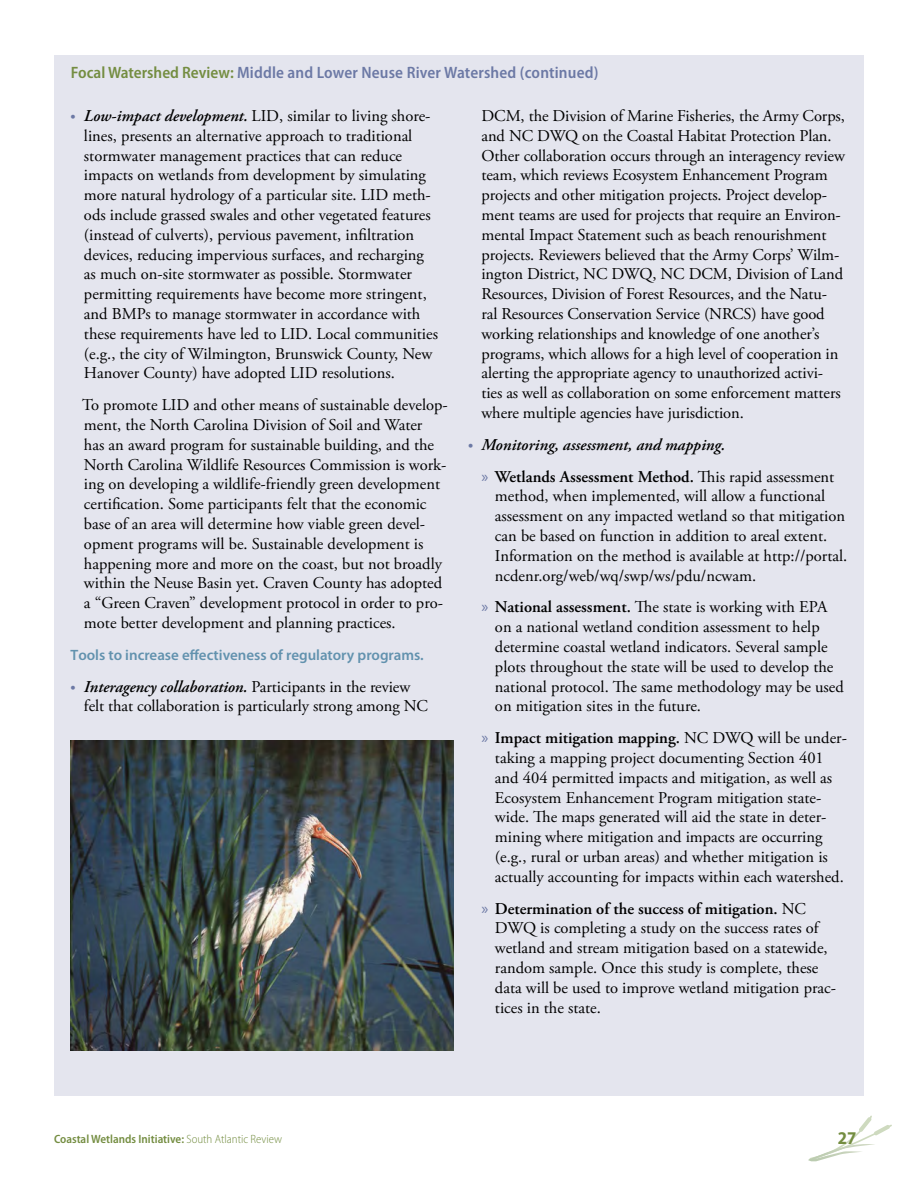
<style>
.page{position:relative;width:918px;height:1188px;background:#fff}
.page>*{position:absolute;margin:0;border:0;box-sizing:border-box;transform-origin:0 0}
.t1{font:700 semi-condensed 18px "Myriad Pro";color:#748d41}
.t2{font:16.5px/19.8px "Adobe Garamond Pro";color:#000}
.t3{font:italic 600 16.5px/31.8px "Adobe Garamond Pro";color:#000}
.t4{font:600 semi-condensed 16.5px "Myriad Pro";letter-spacing:.005em;color:#6c79a5}
.t5{font:600 15px "Myriad Pro";color:#6292ae}
.t6{font:600 semi-condensed 12px "Myriad Pro";color:#748d41}
.s1{color:#748d41}
.s2{font-family:"Myriad Pro";font-weight:600;color:#6c79a5}
.s3{font-weight:600;font-style:italic}
.s4{font-family:"Myriad Pro";font-style:normal;color:#6c79a5}
.s5{font-family:"Myriad Pro";font-weight:400;font-style:normal;color:#6c79a5}
.s6{font-style:normal}
.s7{font-weight:400;font-style:normal}
.s8{font-family:"Myriad Pro";color:#6c79a5}
.s9{font-weight:600}
.s10{font-weight:300}
</style>
<div class="page">
<svg style="left:808px;top:1115px;width:84px;height:46px"></svg>
<div style="left:54px;top:55px;width:810px;height:1040px;background:#e4e5ee"></div>
<img style="left:70px;top:741px;width:384px;height:309px">
<p class="t4" style="left:71px;top:63px;width:529px"><span class="s1">Focal Watershed Review:</span> Middle and Lower Neuse River Watershed (continued)</p>
<p class="t2" style="left:84px;top:106px;width:356px;text-indent:-13px"><span class="s2">•</span> <span class="s3">Low-impact development.</span> LID, similar to living shore&shy;lines, presents an alternative approach to traditional stormwater management practices that can reduce impacts on wetlands from development by simulating more natural hydrology of a particular site. LID meth&shy;ods include grassed swales and other vegetated features (instead of culverts), pervious pavement, infiltration devices, reducing impervious surfaces, and recharging as much on-site stormwater as possible. Stormwater permitting requirements have become more stringent, and BMPs to manage stormwater in accordance with these requirements have led to LID. Local communities (e.g., the city of Wilmington, Brunswick County, New Hanover County) have adopted LID resolutions.</p>
<p class="t2" style="left:82px;top:396px;width:367px">To promote LID and other means of sustainable develop&shy;ment, the North Carolina Division of Soil and Water<br>has an award program for sustainable building, and the North Carolina Wildlife Resources Commission is work&shy;ing on developing a wildlife-friendly green development certification. Some participants felt that the economic base of an area will determine how viable green devel&shy;opment programs will be. Sustainable development is happening more and more on the coast, but not broadly within the Neuse Basin yet. Craven County has adopted a “Green Craven” development protocol in order to pro&shy;mote better development and planning practices.</p>
<p class="t5" style="left:70px;top:645px;width:355px">Tools to increase effectiveness of regulatory programs.</p>
<p class="t2" style="left:84px;top:677px;width:346px;text-indent:-13px"><span class="s2">•</span> <span class="s3">Interagency collaboration.</span> Participants in the review felt that collaboration is particularly strong among NC</p>
<p class="t2" style="left:481px;top:106px;width:365px">DCM, the Division of Marine Fisheries, the Army Corps, and NC DWQ on the Coastal Habitat Protection Plan.<br>Other collaboration occurs through an interagency review team, which reviews Ecosystem Enhancement Program projects and other mitigation projects. Project develop&shy;ment teams are used for projects that require an Environ&shy;mental Impact Statement such as beach renourishment projects. Reviewers believed that the Army Corps’ Wilm&shy;ington District, NC DWQ, NC DCM, Division of Land Resources, Division of Forest Resources, and the Natu&shy;ral Resources Conservation Service (NRCS) have good working relationships and knowledge of one another’s programs, which allows for a high level of cooperation in alerting the appropriate agency to unauthorized activi&shy;ties as well as collaboration on some enforcement matters where multiple agencies have jurisdiction.</p>
<p class="t3" style="left:481px;top:429px;width:354px;text-indent:-13px"><span class="s4">•</span> Monitoring, assessment, and mapping.<br><span class="s5">»</span> <span class="s6">Wetlands Assessment Method.</span> <span class="s7">This rapid assessment</span></p>
<p class="t2" style="left:495px;top:487px;width:354px">method, when implemented, will allow a functional assessment on any impacted wetland so that mitigation can be based on function in addition to areal extent.<br>Information on the method is available at http://portal. ncdenr.org/web/wq/swp/ws/pdu/ncwam.</p>
<p class="t2" style="left:495px;top:598px;width:350px;text-indent:-13px"><span class="s8">»</span> <span class="s9">National assessment.</span> The state is working with EPA on a national wetland condition assessment to help determine coastal wetland indicators. Several sample plots throughout the state will be used to develop the national protocol. The same methodology may be used on mitigation sites in the future.</p>
<p class="t2" style="left:495px;top:729px;width:353px;text-indent:-13px"><span class="s8">»</span> <span class="s9">Impact mitigation mapping.</span> NC DWQ will be under&shy;taking a mapping project documenting Section 401 and 404 permitted impacts and mitigation, as well as Ecosystem Enhancement Program mitigation state&shy;wide. The maps generated will aid the state in deter&shy;mining where mitigation and impacts are occurring (e.g., rural or urban areas) and whether mitigation is actually accounting for impacts within each watershed.</p>
<p class="t2" style="left:495px;top:899px;width:343px;text-indent:-13px"><span class="s8">»</span> <span class="s9">Determination of the success of mitigation.</span> NC DWQ is completing a study on the success rates of wetland and stream mitigation based on a statewide, random sample. Once this study is complete, these data will be used to improve wetland mitigation prac&shy;tices in the state.</p>
<p class="t6" style="left:54px;top:1132px;width:230px">Coastal Wetlands Initiative: <span class="s10">South Atlantic Review</span></p>
<p class="t1" style="left:838px;top:1128px;width:20px">27</p>
</div>
